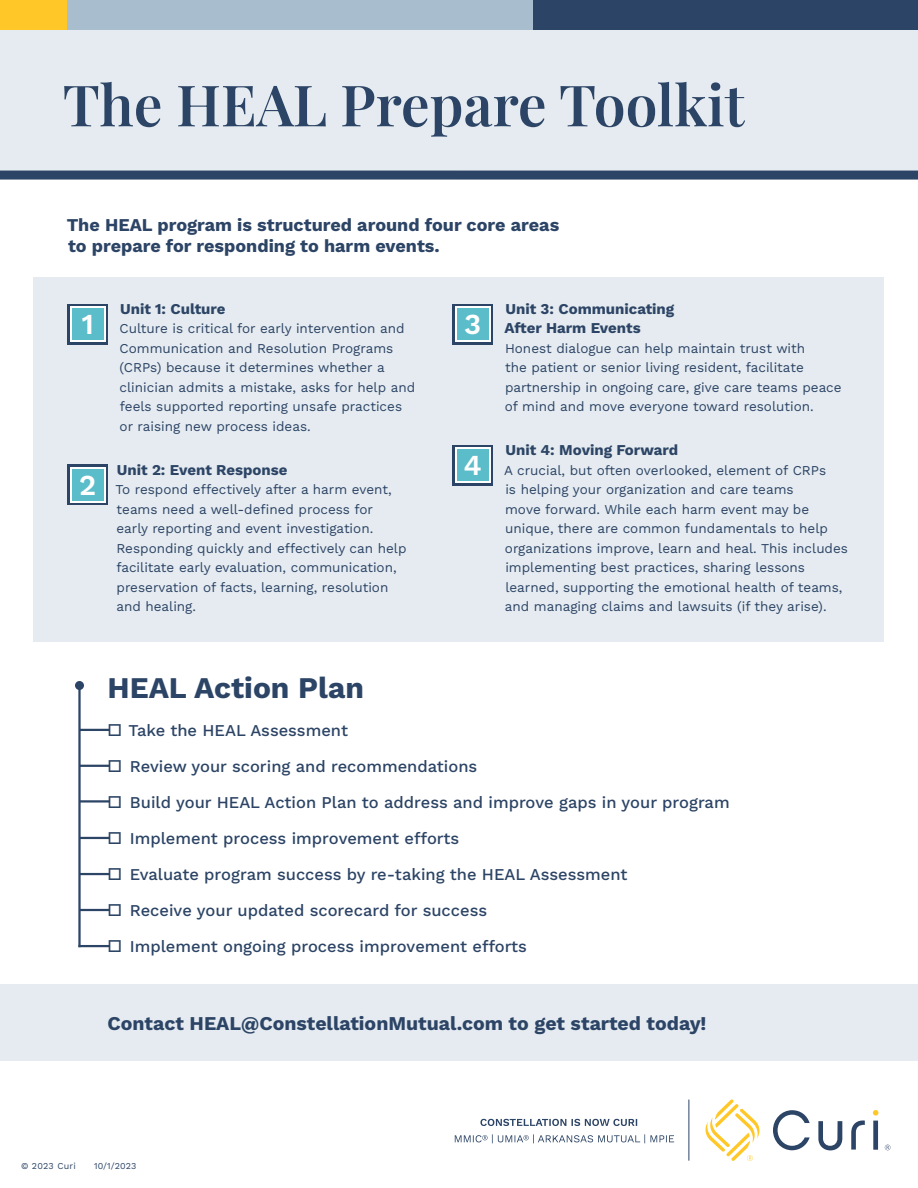
<style>
.page{position:relative;width:918px;height:1188px;background:#fff}
.page>*{position:absolute;margin:0;border:0;box-sizing:border-box;transform-origin:0 0}
.Title_1{font:600 57px "Playfair Display";color:#2c4465}
.heading_starter{font:700 30px "Work Sans";color:#2c4465}
.t1{font:600 28.95px "Work Sans";color:#fff}
.body{font:700 19.5px "Work Sans";color:#2c4465}
.heading_starter-2{font:700 18px/21px "Work Sans";color:#2c4465}
.t2{font:500 16.5px "Work Sans";color:#2c4465}
.Learning_Unit_headin{font:700 15px/19.5px "Work Sans";color:#2c4465}
.body-2{font:13.5px/19.5px "Work Sans";color:#2c4465}
.t3{font:9px "Work Sans";letter-spacing:.025em;color:#2c4465}
</style>
<div class="page">
<div style="left:0;top:984px;width:918px;height:77px;background:#e5ebf0"></div>
<div style="left:0;top:27px;width:918px;height:148px;background:#e5ebf0"></div>
<hr style="left:78px;top:686px;width:3px;height:261px;background:#2c4465">
<div style="left:75px;top:681px;width:9px;height:9px;background:#2c4465;border-radius:50%"></div>
<hr style="left:80px;top:729px;width:30px;height:2px;background:#2c4465">
<hr style="left:80px;top:765px;width:30px;height:2px;background:#2c4465">
<hr style="left:80px;top:800px;width:30px;height:3px;background:#2c4465">
<hr style="left:80px;top:873px;width:30px;height:2px;background:#2c4465">
<hr style="left:80px;top:837px;width:30px;height:2px;background:#2c4465">
<hr style="left:80px;top:909px;width:30px;height:2px;background:#2c4465">
<hr style="left:78px;top:945px;width:32px;height:2px;background:#2c4465">
<div style="left:0;top:171px;width:918px;height:9px;background:#2c4465"></div>
<div style="left:34px;top:278px;width:850px;height:364px;background:#e5ebf0"></div>
<div style="left:68px;top:304px;width:40px;height:40px;background:#2c4465"></div>
<div style="left:70px;top:306px;width:36px;height:36px;background:#fff"></div>
<div style="left:72px;top:308px;width:32px;height:32px;background:#5cbdca"></div>
<div style="left:67px;top:465px;width:41px;height:40px;background:#2c4465"></div>
<div style="left:70px;top:467px;width:36px;height:36px;background:linear-gradient(to right,#fff,#fff)"></div>
<div style="left:72px;top:469px;width:31px;height:32px;background:#5cbdca"></div>
<div style="left:452px;top:304px;width:41px;height:40px;background:#2c4465"></div>
<div style="left:455px;top:306px;width:36px;height:36px;background:linear-gradient(to right,#fff,#fff)"></div>
<div style="left:457px;top:308px;width:31px;height:32px;background:#5cbdca"></div>
<div style="left:452px;top:445px;width:41px;height:40px;background:#2c4465"></div>
<svg style="left:455px;top:447px;width:36px;height:36px"></svg>
<div style="left:457px;top:450px;width:31px;height:31px;background:#5cbdca"></div>
<svg style="left:455px;top:1134px;width:219px;height:9px"></svg>
<hr style="left:688px;top:1100px;width:1px;height:61px;background:#2c4465">
<svg style="left:480px;top:1119px;width:157px;height:7px"></svg>
<svg style="left:773px;top:1110px;width:37px;height:40px"></svg>
<svg style="left:818px;top:1121px;width:24px;height:29px"></svg>
<svg style="left:851px;top:1120px;width:14px;height:30px"></svg>
<svg style="left:885px;top:1145px;width:5px;height:5px"></svg>
<svg style="left:873px;top:1110px;width:5px;height:40px"></svg>
<svg style="left:706px;top:1100px;width:54px;height:61px"></svg>
<div style="left:0;top:0;width:68px;height:30px;background:#ffc828"></div>
<div style="left:533px;top:0;width:385px;height:30px;background:#2c4465"></div>
<div style="left:68px;top:0;width:465px;height:30px;background:#a8bdce"></div>
<h1 class="Title_1" style="left:63px;top:60px;width:684px">The HEAL Prepare Toolkit</h1>
<h2 class="heading_starter-2" style="left:67px;top:214px;width:494px">The HEAL program is structured around four core areas to prepare for responding to harm events.</h2>
<p class="t1" style="left:82px;top:302px;width:14px">1</p>
<p class="t1" style="left:79px;top:463px;width:19px">2</p>
<h3 class="Learning_Unit_headin" style="left:120px;top:298px;width:107px">Unit 1: Culture</h3>
<p class="body-2" style="left:119px;top:319px;width:297px">Culture is critical for early intervention and Communication and Resolution Programs (CRPs) because it determines whether a clinician admits a mistake, asks for help and feels supported reporting unsafe practices or raising new process ideas.</p>
<h3 class="Learning_Unit_headin" style="left:117px;top:459px;width:172px">Unit 2: Event Response</h3>
<p class="body-2" style="left:115px;top:479px;width:293px">To respond effectively after a harm event, teams need a well-defined process for early reporting and event investigation.<br>Responding quickly and effectively can help facilitate early evaluation, communication, preservation of facts, learning, resolution and healing.</p>
<p class="t1" style="left:464px;top:302px;width:19px">3</p>
<p class="t1" style="left:463px;top:443px;width:20px">4</p>
<h3 class="Learning_Unit_headin" style="left:505px;top:298px;width:171px">Unit 3: Communicating<br>After Harm Events</h3>
<p class="body-2" style="left:505px;top:338px;width:338px">Honest dialogue can help maintain trust with<br>the patient or senior living resident, facilitate partnership in ongoing care, give care teams peace of mind and move everyone toward resolution.</p>
<h3 class="Learning_Unit_headin" style="left:505px;top:440px;width:174px">Unit 4: Moving Forward</h3>
<p class="body-2" style="left:504px;top:460px;width:345px">A crucial, but often overlooked, element of CRPs<br>is helping your organization and care teams<br>move forward. While each harm event may be unique, there are common fundamentals to help organizations improve, learn and heal. This includes implementing best practices, sharing lessons learned, supporting the emotional health of teams, and managing claims and lawsuits (if they arise).</p>
<h2 class="heading_starter" style="left:107px;top:665px;width:258px">HEAL Action Plan</h2>
<p class="t2" style="left:128px;top:718px;width:221px">Take the HEAL Assessment</p>
<p class="t2" style="left:130px;top:754px;width:349px">Review your scoring and recommendations</p>
<p class="t2" style="left:130px;top:790px;width:601px">Build your HEAL Action Plan to address and improve gaps in your program</p>
<p class="t2" style="left:130px;top:826px;width:331px">Implement process improvement efforts</p>
<p class="t2" style="left:130px;top:862px;width:499px">Evaluate program success by re-taking the HEAL Assessment</p>
<p class="t2" style="left:130px;top:898px;width:359px">Receive your updated scorecard for success</p>
<p class="t2" style="left:130px;top:934px;width:399px">Implement ongoing process improvement efforts</p>
<p class="body" style="left:107px;top:1009px;width:601px">Contact HEAL@ConstellationMutual.com to get started today!</p>
<p class="t3" style="left:21px;top:1159px;width:56px">© 2023 Curi</p>
<p class="t3" style="left:94px;top:1159px;width:44px">10/1/2023</p>
</div>
